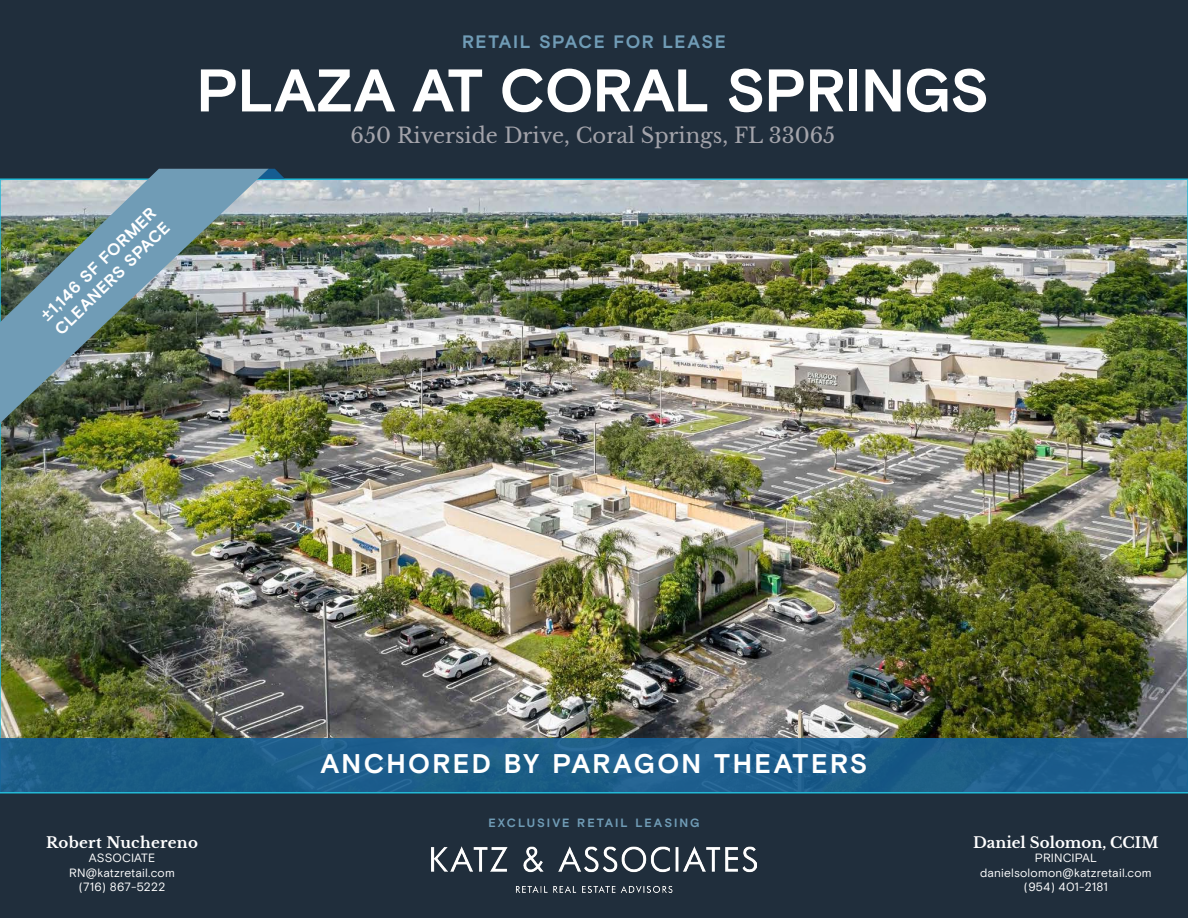
<style>
.page{position:relative;width:1188px;height:918px;background:#202e3c}
.page>*{position:absolute;margin:0;border:0;box-sizing:border-box;transform-origin:0 0}
.t1{font:700 60px "Basis Grotesque Pro";letter-spacing:-.01em;color:#fff}
.t2{font:700 27px "Basis Grotesque Pro";letter-spacing:.085em;color:#fff}
.t3{font:21px "Libre Baskerville";color:#a4a4ab}
.t4{font:700 18px "Basis Grotesque Pro";letter-spacing:.085em;color:#709cb6}
.t5{font:700 16.5px "Basis Grotesque Pro";color:#fff}
.t6{font:700 15px "Libre Baskerville";color:#fff}
.t7{font:700 15px "Libre Baskerville";letter-spacing:.02em;color:#fff}
.t8{font:12px "Basis Grotesque Pro";letter-spacing:.01em;color:#fff}
.t9{font:700 12px "Basis Grotesque Pro";letter-spacing:.165em;color:#709cb6}
</style>
<div class="page">
<img style="left:0;top:178px;width:1188px;height:616px">
<div style="left:0;top:738px;width:1188px;height:54px;background:#1c5e8b"></div>
<svg style="left:269px;top:169px;width:16px;height:10px"></svg>
<img style="left:0;top:169px;width:269px;height:254px">
<img style="left:432px;top:846px;width:324px;height:46px">
<p class="t4" style="left:462px;top:31px;width:265px">RETAIL SPACE FOR LEASE</p>
<p class="t1" style="left:197px;top:55px;width:794px">PLAZA AT CORAL SPRINGS</p>
<p class="t5" style="left:37px;top:310px;width:155px;rotate:-44deg">±1,146 SF FORMER</p>
<p class="t5" style="left:51px;top:324px;width:155px;rotate:-44deg">CLEANERS SPACE</p>
<p class="t3" style="left:351px;top:123px;width:486px">650 Riverside Drive, Coral Springs, FL 33065</p>
<p class="t7" style="left:46px;top:833px;width:153px">Robert Nuchereno</p>
<p class="t8" style="left:89px;top:851px;width:68px">ASSOCIATE</p>
<p class="t8" style="left:69px;top:865px;width:107px">RN@katzretail.com</p>
<p class="t8" style="left:79px;top:880px;width:88px">(716) 867-5222</p>
<p class="t2" style="left:320px;top:748px;width:549px">ANCHORED BY PARAGON THEATERS</p>
<p class="t9" style="left:488px;top:816px;width:213px">EXCLUSIVE RETAIL LEASING</p>
<p class="t6" style="left:973px;top:833px;width:187px">Daniel Solomon, CCIM</p>
<p class="t8" style="left:1035px;top:851px;width:64px">PRINCIPAL</p>
<p class="t8" style="left:980px;top:865px;width:173px">danielsolomon@katzretail.com</p>
<p class="t8" style="left:1024px;top:880px;width:85px">(954) 401-2181</p>
</div>
